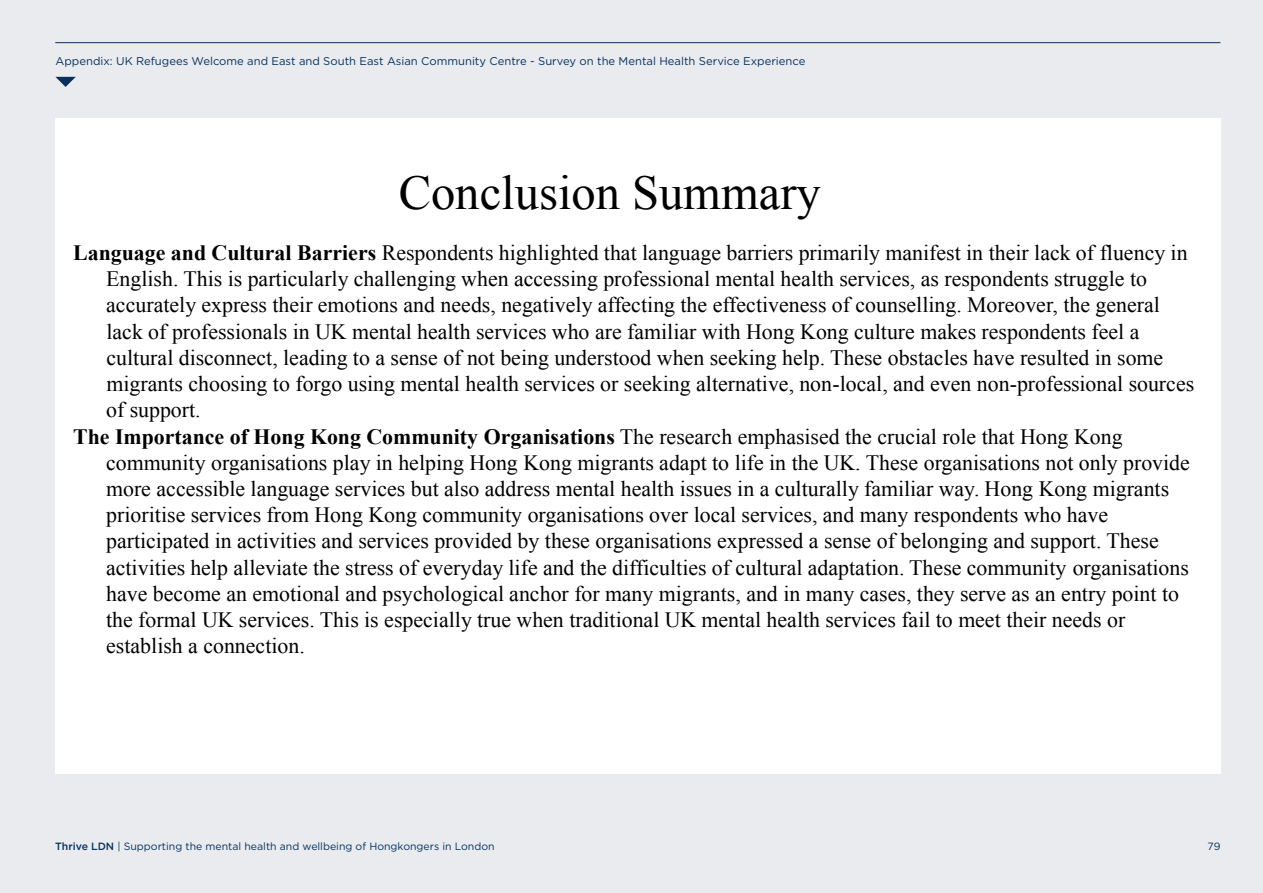
<style>
.page{position:relative;width:1263px;height:893px;background:#e9ebef}
.page>*{position:absolute;margin:0;border:0;box-sizing:border-box;transform-origin:0 0}
.t1{font:48.45px "Times New Roman";color:#000}
.t2{font:21.9px "Times New Roman";color:#000}
.t3{font:11.25px "Gotham";color:#07315b}
.t4{font:10.5px "Gotham";color:#07315b}
.s1{font-weight:700}
.s2{font-weight:500}
</style>
<div class="page">
<svg style="left:55px;top:77px;width:21px;height:10px"></svg>
<hr style="left:55px;top:42px;width:1165px;height:1px;background:#07315b">
<div style="left:55px;top:119px;width:1165px;height:655px;background:#fff"></div>
<p class="t3" style="left:56px;top:54px;width:751px">Appendix: UK Refugees Welcome and East and South East Asian Community Centre - Survey on the Mental Health Service Experience</p>
<h1 class="t1" style="left:399px;top:160px;width:424px">Conclusion Summary</h1>
<p class="t2" style="left:73px;top:238px;width:1116px"><span class="s1">Language and Cultural Barriers</span> Respondents highlighted that language barriers primarily manifest in their lack of fluency in</p>
<p class="t2" style="left:106px;top:264px;width:1042px">English. This is particularly challenging when accessing professional mental health services, as respondents struggle to</p>
<p class="t2" style="left:106px;top:290px;width:1055px">accurately express their emotions and needs, negatively affecting the effectiveness of counselling. Moreover, the general</p>
<p class="t2" style="left:106px;top:317px;width:1034px">lack of professionals in UK mental health services who are familiar with Hong Kong culture makes respondents feel a</p>
<p class="t2" style="left:107px;top:343px;width:1058px">cultural disconnect, leading to a sense of not being understood when seeking help. These obstacles have resulted in some</p>
<p class="t2" style="left:107px;top:369px;width:1089px">migrants choosing to forgo using mental health services or seeking alternative, non-local, and even non-professional sources</p>
<p class="t2" style="left:106px;top:395px;width:96px">of support.</p>
<p class="t2" style="left:73px;top:421px;width:1051px"><span class="s1">The Importance of Hong Kong Community Organisations</span> The research emphasised the crucial role that Hong Kong</p>
<p class="t2" style="left:106px;top:448px;width:1085px">community organisations play in helping Hong Kong migrants adapt to life in the UK. These organisations not only provide</p>
<p class="t2" style="left:106px;top:474px;width:1064px">more accessible language services but also address mental health issues in a culturally familiar way. Hong Kong migrants</p>
<p class="t2" style="left:106px;top:500px;width:1003px">prioritise services from Hong Kong community organisations over local services, and many respondents who have</p>
<p class="t2" style="left:106px;top:526px;width:1054px">participated in activities and services provided by these organisations expressed a sense of belonging and support. These</p>
<p class="t2" style="left:106px;top:553px;width:1084px">activities help alleviate the stress of everyday life and the difficulties of cultural adaptation. These community organisations</p>
<p class="t2" style="left:106px;top:579px;width:1074px">have become an emotional and psychological anchor for many migrants, and in many cases, they serve as an entry point to</p>
<p class="t2" style="left:106px;top:605px;width:1021px">the formal UK services. This is especially true when traditional UK mental health services fail to meet their needs or</p>
<p class="t2" style="left:106px;top:631px;width:200px">establish a connection.</p>
<p class="t4" style="left:55px;top:840px;width:441px"><span class="s2">Thrive LDN</span> | Supporting the mental health and wellbeing of Hongkongers in London</p>
<p class="t4" style="left:1207px;top:840px;width:14px">79</p>
</div>
